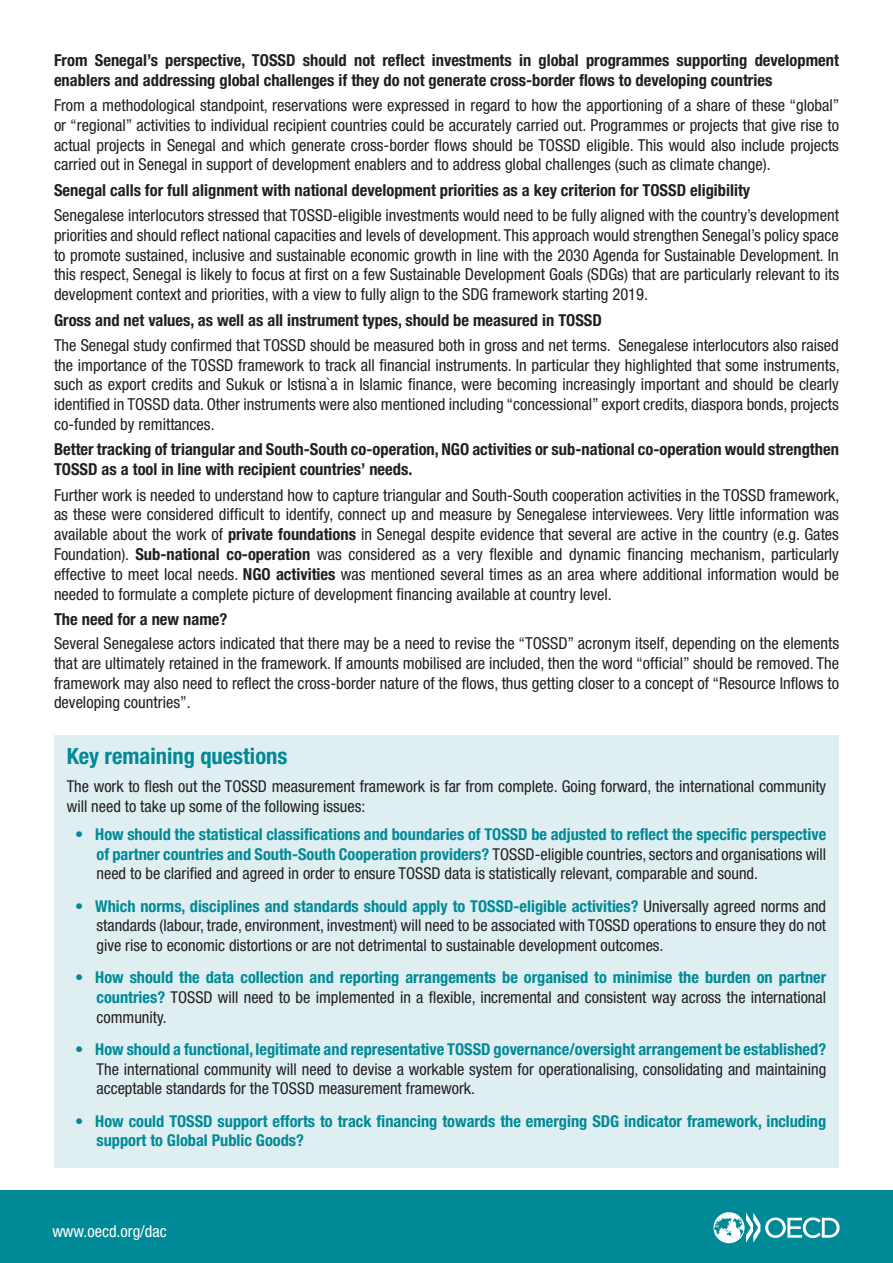
<style>
.page{position:relative;width:893px;height:1263px;background:#fff}
.page>*{position:absolute;margin:0;border:0;box-sizing:border-box;transform-origin:0 0}
.t1{font:700 condensed 22.5px "Helvetica Neue LT Std";color:#008997}
.body_copy{font:condensed 16.5px/19.8px "Helvetica Neue LT Std";color:#231f20;text-align:justify}
.lil_headers{font:700 condensed 16.5px/19.8px "Helvetica Neue LT Std";color:#231f20}
.body_copy-2{font:condensed 16.35px/19.6px "Helvetica Neue LT Std";color:#231f20;text-align:justify}
.t2{font:700 condensed 16.35px/19.6px "Helvetica Neue LT Std";color:#008997;text-align:justify}
.body_copy-3{font:condensed 16.35px "Helvetica Neue LT Std";color:#fff}
.s1{font-weight:700}
.s2{font-weight:400;color:#231f20}
.s3{font-weight:700;color:#008997}
</style>
<div class="page">
<div style="left:0;top:1191px;width:893px;height:72px;background:#008997"></div>
<svg style="left:713px;top:1212px;width:127px;height:31px"></svg>
<div style="left:54px;top:735px;width:785px;height:433px;background:#deeef1"></div>
<p class="lil_headers" style="left:54px;top:50px;width:786px">From Senegal’s perspective, TOSSD should not reflect investments in global programmes supporting development enablers and addressing global challenges if they do not generate cross-border flows to developing countries</p>
<p class="body_copy" style="left:54px;top:95px;width:787px">From a methodological standpoint, reservations were expressed in regard to how the apportioning of a share of these “global” or “regional” activities to individual recipient countries could be accurately carried out. Programmes or projects that give rise to actual projects in Senegal and which generate cross-border flows should be TOSSD eligible. This would also include projects carried out in Senegal in support of development enablers and to address global challenges (such as climate change).</p>
<p class="lil_headers" style="left:54px;top:180px;width:698px">Senegal calls for full alignment with national development priorities as a key criterion for TOSSD eligibility</p>
<p class="body_copy" style="left:54px;top:205px;width:786px">Senegalese interlocutors stressed that TOSSD-eligible investments would need to be fully aligned with the country’s development priorities and should reflect national capacities and levels of development. This approach would strengthen Senegal’s policy space to promote sustained, inclusive and sustainable economic growth in line with the 2030 Agenda for Sustainable Development. In this respect, Senegal is likely to focus at first on a few Sustainable Development Goals (SDGs) that are particularly relevant to its development context and priorities, with a view to fully align to the SDG framework starting 2019.</p>
<p class="lil_headers" style="left:54px;top:310px;width:549px">Gross and net values, as well as all instrument types, should be measured in TOSSD</p>
<p class="body_copy" style="left:54px;top:335px;width:787px">The Senegal study confirmed that TOSSD should be measured both in gross and net terms. Senegalese interlocutors also raised the importance of the TOSSD framework to track all financial instruments. In particular they highlighted that some instruments, such as export credits and Sukuk or Istisna`a in Islamic finance, were becoming increasingly important and should be clearly identified in TOSSD data. Other instruments were also mentioned including “concessional” export credits, diaspora bonds, projects co-funded by remittances.</p>
<p class="lil_headers" style="left:54px;top:439px;width:786px">Better tracking of triangular and South-South co-operation, NGO activities or sub-national co-operation would strengthen<br>TOSSD as a tool in line with recipient countries’ needs.</p>
<p class="body_copy" style="left:54px;top:485px;width:787px">Further work is needed to understand how to capture triangular and South-South cooperation activities in the TOSSD framework, as these were considered difficult to identify, connect up and measure by Senegalese interviewees. Very little information was available about the work of <span class="s1">private foundations</span> in Senegal despite evidence that several are active in the country (e.g. Gates Foundation). <span class="s1">Sub-national co-operation</span> was considered as a very flexible and dynamic financing mechanism, particularly effective to meet local needs. <span class="s1">NGO activities</span> was mentioned several times as an area where additional information would be needed to formulate a complete picture of development financing available at country level.</p>
<p class="lil_headers" style="left:54px;top:609px;width:175px">The need for a new name?</p>
<p class="body_copy" style="left:54px;top:633px;width:787px">Several Senegalese actors indicated that there may be a need to revise the “TOSSD” acronym itself, depending on the elements that are ultimately retained in the framework. If amounts mobilised are included, then the word “official” should be removed. The framework may also need to reflect the cross-border nature of the flows, thus getting closer to a concept of “Resource Inflows to developing countries”.</p>
<p class="t1" style="left:67px;top:742px;width:222px">Key remaining questions</p>
<p class="body_copy-2" style="left:67px;top:777px;width:761px">The work to flesh out the TOSSD measurement framework is far from complete. Going forward, the international community will need to take up some of the following issues:</p>
<p class="t2" style="left:97px;top:824px;width:731px;text-indent:-21px">• How should the statistical classifications and boundaries of TOSSD be adjusted to reflect the specific perspective of partner countries and South-South Cooperation providers? <span class="s2">TOSSD-eligible countries, sectors and organisations will need to be clarified and agreed in order to ensure TOSSD data is statistically relevant, comparable and sound.</span></p>
<p class="body_copy-2" style="left:97px;top:896px;width:731px;text-indent:-21px"><span class="s3">• Which norms, disciplines and standards should apply to TOSSD-eligible activities?</span> Universally agreed norms and standards (labour, trade, environment, investment) will need to be associated with TOSSD operations to ensure they do not give rise to economic distortions or are not detrimental to sustainable development outcomes.</p>
<p class="t2" style="left:97px;top:967px;width:731px;text-indent:-21px">• How should the data collection and reporting arrangements be organised to minimise the burden on partner countries? <span class="s2">TOSSD will need to be implemented in a flexible, incremental and consistent way across the international community.</span></p>
<p class="body_copy-2" style="left:97px;top:1039px;width:731px;text-indent:-21px"><span class="s3">• How should a functional, legitimate and representative TOSSD governance/oversight arrangement be established?<br></span>The international community will need to devise a workable system for operationalising, consolidating and maintaining acceptable standards for the TOSSD measurement framework.</p>
<p class="t2" style="left:97px;top:1110px;width:731px;text-indent:-21px">• How could TOSSD support efforts to track financing towards the emerging SDG indicator framework, including support to Global Public Goods?</p>
<p class="body_copy-3" style="left:52px;top:1222px;width:116px">www.oecd.org/dac</p>
</div>
